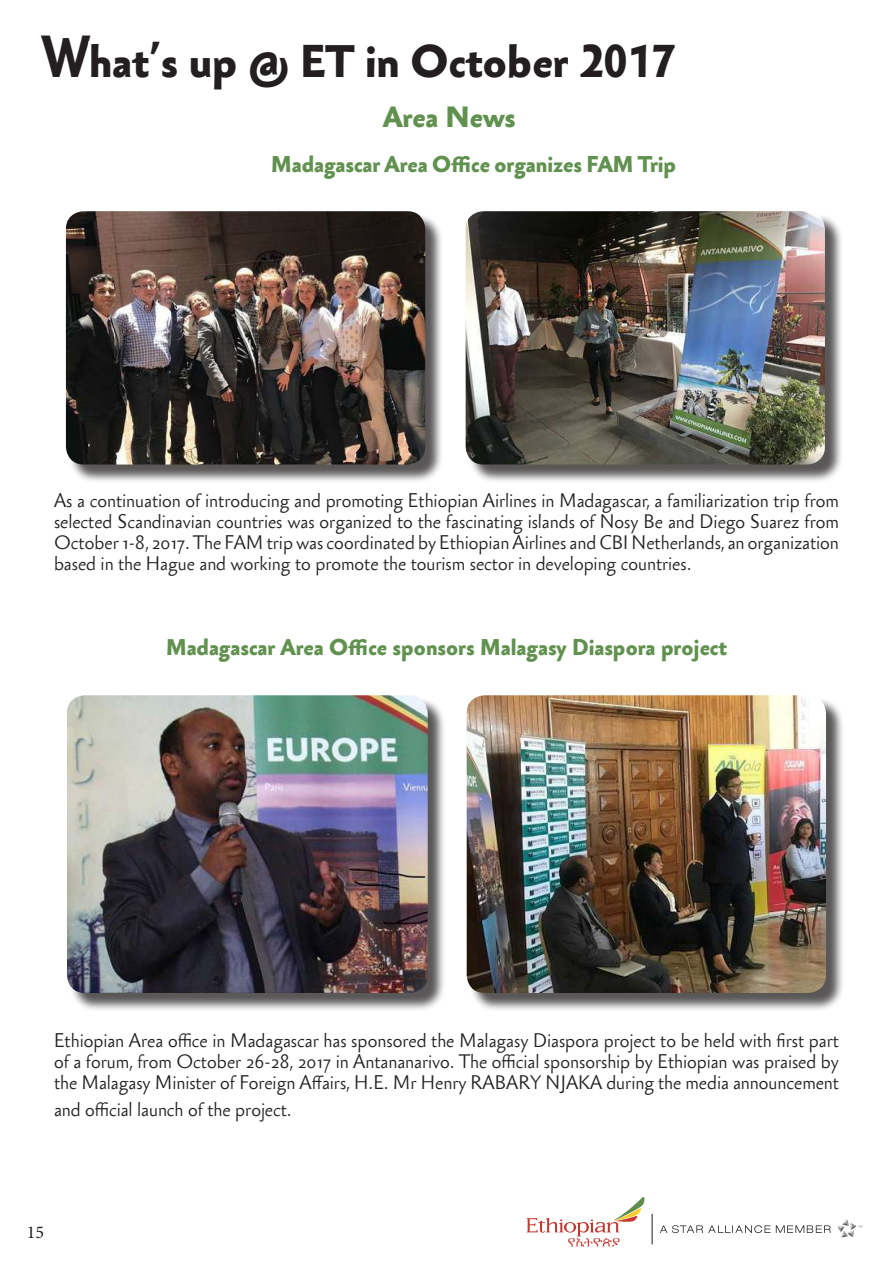
<style>
.page{position:relative;width:893px;height:1263px;background:#fff}
.page>*{position:absolute;margin:0;border:0;box-sizing:border-box;transform-origin:0 0}
.t1{font:700 42px "Sebastian Medium UCF";color:#231f20}
.t2{font:700 27px "Sebastian Medium UCF";color:#61914f}
.t3{font:700 21px "Sebastian Medium UCF";color:#61914f}
.t4{font:300 18px/21px "Sebastian";color:#231f20;text-align:justify}
.t5{font:18px "Minion Pro";color:#231f20}
.s1{font-size:54.6px}
</style>
<div class="page">
<hr style="left:652px;top:1214px;width:1px;height:30px;background:#1f1e1e">
<svg style="left:837px;top:1219px;width:25px;height:18px"></svg>
<svg style="left:660px;top:1225px;width:171px;height:8px"></svg>
<svg style="left:526px;top:1197px;width:119px;height:49px"></svg>
<div style="left:68px;top:213px;width:376px;height:270px;background:#231f20;opacity:.75"></div>
<img style="left:66px;top:211px;width:359px;height:253px">
<div style="left:468px;top:213px;width:376px;height:270px;background:#231f20;opacity:.75"></div>
<img style="left:466px;top:211px;width:359px;height:253px">
<div style="left:69px;top:697px;width:378px;height:314px;background:#231f20;opacity:.75"></div>
<img style="left:67px;top:695px;width:361px;height:298px">
<div style="left:469px;top:697px;width:376px;height:314px;background:#231f20;opacity:.75"></div>
<img style="left:467px;top:695px;width:359px;height:298px">
<h1 class="t1" style="left:43px;top:34px;width:634px"><span class="s1">W</span>hat’s up @ ET in October 2017</h1>
<h2 class="t2" style="left:383px;top:100px;width:134px">Area News</h2>
<p class="t3" style="left:271px;top:150px;width:406px">Madagascar Area Office organizes FAM Trip</p>
<p class="t4" style="left:54px;top:490px;width:786px">As a continuation of introducing and promoting Ethiopian Airlines in Madagascar, a familiarization trip from selected Scandinavian countries was organized to the fascinating islands of Nosy Be and Diego Suarez from October 1-8, 2017. The FAM trip was coordinated by Ethiopian Airlines and CBI Netherlands, an organization based in the Hague and working to promote the tourism sector in developing countries.</p>
<p class="t3" style="left:166px;top:633px;width:562px">Madagascar Area Office sponsors Malagasy Diaspora project</p>
<p class="t4" style="left:54px;top:1031px;width:786px">Ethiopian Area office in Madagascar has sponsored the Malagasy Diaspora project to be held with first part of a forum, from October 26-28, 2017 in Antananarivo. The official sponsorship by Ethiopian was praised by the Malagasy Minister of Foreign Affairs, H.E. Mr Henry RABARY NJAKA during the media announcement</p>
<p class="t4" style="left:54px;top:1100px;width:239px">and official launch of the project.</p>
<p class="t5" style="left:27px;top:1220px;width:19px">15</p>
</div>
